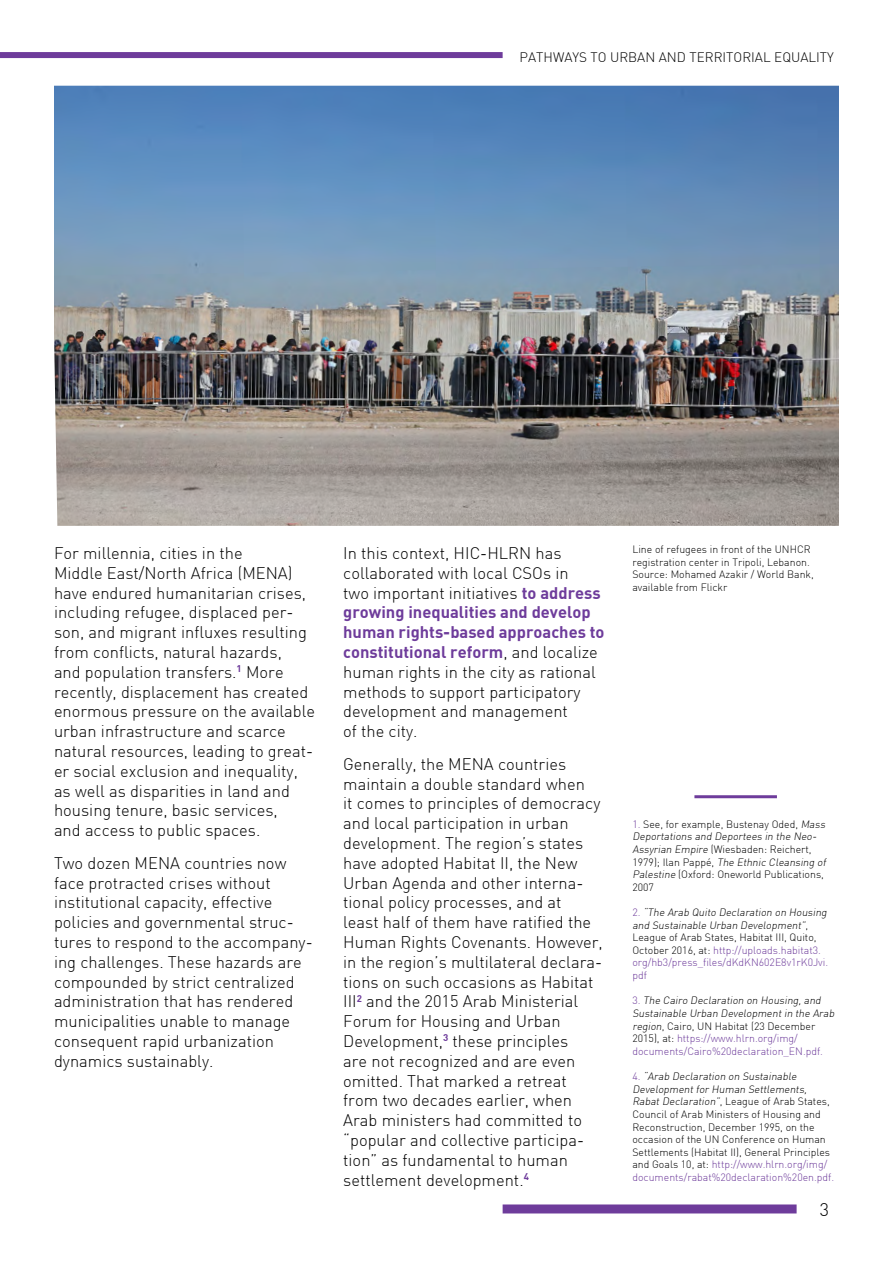
<style>
.page{position:relative;width:893px;height:1263px;background:#fff}
.page>*{position:absolute;margin:0;border:0;box-sizing:border-box;transform-origin:0 0}
.t1{font:300 18px "DIN";color:#000}
.t2{font:300 16.5px/19.8px "DIN";color:#000}
.t3{font:300 13.5px "DIN";color:#000}
.t4{font:300 10.5px/12.6px "DIN";color:#000}
.t5{font:300 10.5px/12.6px "DIN";color:#6e3c9b}
.t6{font:italic 300 10.5px/12.6px "DIN";color:#000}
.s1{font-weight:700;color:#6e3c9b}
.s2{color:#6e3c9b}
.s3{font-style:italic}
.s4{font-style:italic;color:#000}
.s5{color:#000}
.s6{font-style:normal;color:#6e3c9b}
.s7{font-style:normal}
</style>
<div class="page">
<div style="left:0;top:52px;width:503px;height:6px;background:#6e3c9b"></div>
<div style="left:503px;top:1204px;width:294px;height:9px;background:#6e3c9b"></div>
<hr style="left:694px;top:795px;width:83px;height:3px;background:#6e3c9b">
<img style="left:54px;top:86px;width:785px;height:440px">
<p class="t3" style="left:520px;top:49px;width:316px">PATHWAYS TO URBAN AND TERRITORIAL EQUALITY</p>
<p class="t2" style="left:54px;top:543px;width:263px">For millennia, cities in the<br>Middle East/North Africa (MENA) have endured humanitarian crises, including refugee, displaced per&shy;son, and migrant influxes resulting from conflicts, natural hazards,<br>and population transfers.<sup>1</sup> More recently, displacement has created enormous pressure on the available urban infrastructure and scarce natural resources, leading to great&shy;er social exclusion and inequality, as well as disparities in land and housing tenure, basic services,<br>and access to public spaces.</p>
<p class="t2" style="left:54px;top:853px;width:260px">Two dozen MENA countries now face protracted crises without institutional capacity, effective policies and governmental struc&shy;tures to respond to the accompany&shy;ing challenges. These hazards are compounded by strict centralized administration that has rendered municipalities unable to manage consequent rapid urbanization dynamics sustainably.</p>
<p class="t2" style="left:343px;top:543px;width:263px">In this context, HIC-HLRN has collaborated with local CSOs in<br>two important initiatives <span class="s1">to address growing inequalities and develop human rights-based approaches to constitutional reform</span>, and localize human rights in the city as rational methods to support participatory development and management<br>of the city.</p>
<p class="t2" style="left:343px;top:754px;width:261px">Generally, the MENA countries maintain a double standard when<br>it comes to principles of democracy and local participation in urban development. The region’s states have adopted Habitat II, the New<br>Urban Agenda and other interna&shy;tional policy processes, and at<br>least half of them have ratified the<br>Human Rights Covenants. However, in the region’s multilateral declara&shy;tions on such occasions as Habitat<br>III<sup>2</sup> and the 2015 Arab Ministerial<br>Forum for Housing and Urban<br>Development,<sup>3</sup> these principles<br>are not recognized and are even omitted. That marked a retreat from two decades earlier, when<br>Arab ministers had committed to “popular and collective participa&shy;tion” as fundamental to human settlement development.<sup>4</sup></p>
<p class="t4" style="left:632px;top:543px;width:183px">Line of refugees in front of the UNHCR registration center in Tripoli, Lebanon.<br>Source: Mohamed Azakir / World Bank, available from Flickr</p>
<p class="t4" style="left:632px;top:817px;width:197px"><span class="s2">1.</span> See, for example, Bustenay Oded, <span class="s3">Mass Deportations and Deportees in the Neo-Assyrian Empire</span> (Wiesbaden: Reichert,<br>1 9 7 9 ) ; I la n Pa p p é , <span class="s3">The Ethnic Cleansing of Palestine</span> (Oxford: Oneworld Publications, 2007</p>
<p class="t5" style="left:632px;top:906px;width:198px">2 . <span class="s4">“The Arab Quito Declaration on Housing and Sustainable Urban Development”</span><span class="s5">, League of Arab States, Habitat III, Quito, October 2016, at:</span> http://uploads.habitat3. org/hb3/press_files/dKdKN602E8v1rK0Jvi. pdf</p>
<p class="t6" style="left:632px;top:994px;width:206px"><span class="s6">3 .</span> The Cairo Declaration on Housing, and Sustainable Urban Development in the Arab region<span class="s7">, Cairo, UN Habitat (23 December 2015), at:</span> <span class="s6">https://www.hlrn.org/img/ documents/Cairo%20declaration_EN.pdf.</span></p>
<p class="t4" style="left:632px;top:1070px;width:203px"><span class="s2">4 .</span> <span class="s3">“Arab Declaration on Sustainable Development for Human Settlements, Rabat Declaration”</span>, Lea g u e of Ara b Sta tes , Council of Arab Ministers of Housing and Reconstruction, December 1995, on the occasion of the UN Conference on Human Settlements (Habitat II), General Principles and Goals 10, at: <span class="s2">http://www.hlrn.org/img/ documents/rabat%20declaration%20en.pdf.</span></p>
<p class="t1" style="left:820px;top:1198px;width:11px">3</p>
</div>
